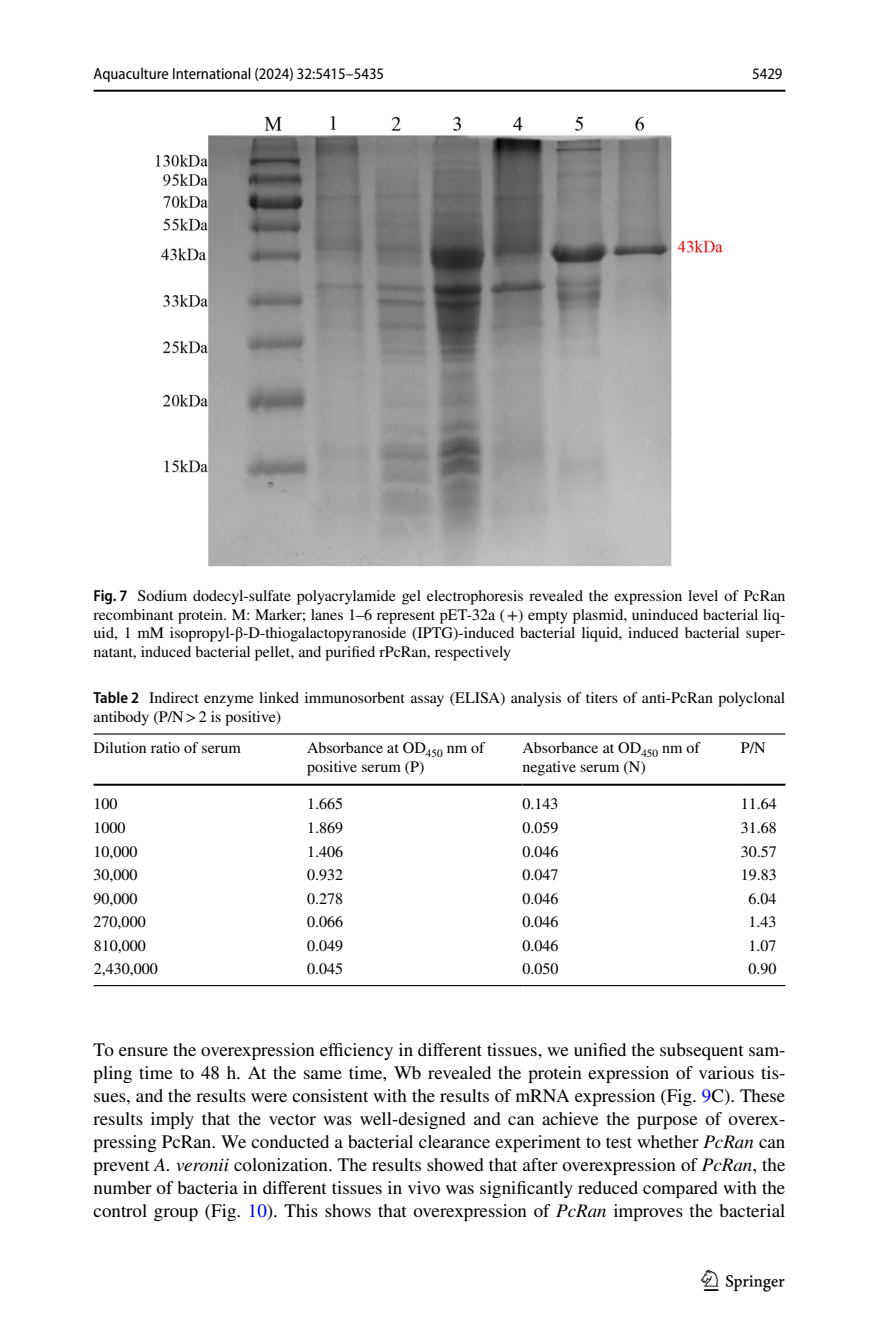
<style>
.page{position:relative;width:879px;height:1333px;background:#fff}
.page>*{position:absolute;margin:0;border:0;box-sizing:border-box;transform-origin:0 0}
.t1{font:30px "Springnew Regular 5";color:#000}
.t2{font:19px/23px "STIX";color:#000;text-align:justify}
.t3{font:16px/18.4px "STIX";color:#000}
.t4{font:semi-condensed 16px "Myriad Pro";color:#000}
.s1{font-family:"Myriad Pro";font-weight:600;font-stretch:semi-condensed}
.s2{color:#00f}
.s3{font-style:italic}
</style>
<div class="page">
<hr style="left:94px;top:90px;width:691px;height:2px;background:#000">
<img style="left:156px;top:116px;width:567px;height:450px">
<hr style="left:94px;top:733px;width:213px;height:1px;background:#000">
<hr style="left:94px;top:783px;width:213px;height:2px;background:#000">
<hr style="left:307px;top:733px;width:215px;height:1px;background:#000">
<hr style="left:307px;top:783px;width:215px;height:2px;background:#000">
<hr style="left:522px;top:733px;width:219px;height:1px;background:#000">
<hr style="left:522px;top:783px;width:219px;height:2px;background:#000">
<hr style="left:741px;top:733px;width:44px;height:1px;background:#000">
<hr style="left:741px;top:783px;width:44px;height:2px;background:#000">
<hr style="left:94px;top:985px;width:213px;height:1px;background:#000">
<hr style="left:307px;top:985px;width:215px;height:1px;background:#000">
<hr style="left:522px;top:985px;width:219px;height:1px;background:#000">
<hr style="left:741px;top:985px;width:44px;height:1px;background:#000">
<p class="t4" style="left:94px;top:65px;width:292px">Aquaculture International (2024) 32:5415–5435</p>
<p class="t4" style="left:752px;top:65px;width:32px">5429</p>
<p class="t3" style="left:94px;top:588px;width:693px;text-align:justify"><span class="s1">Fig. 7</span> Sodium dodecyl-sulfate polyacrylamide gel electrophoresis revealed the expression level of PcRan recombinant protein. M: Marker; lanes 1–6 represent pET-32a (+) empty plasmid, uninduced bacterial liq&shy;uid, 1 mM isopropyl-β-D-thiogalactopyranoside (IPTG)-induced bacterial liquid, induced bacterial super&shy;natant, induced bacterial pellet, and purified rPcRan, respectively</p>
<p class="t3" style="left:94px;top:690px;width:693px"><span class="s1">Table 2</span> Indirect enzyme linked immunosorbent assay (ELISA) analysis of titers of anti-PcRan polyclonal antibody (P/N&gt;2 is positive)</p>
<p class="t3" style="left:94px;top:739px;width:149px">Dilution ratio of serum</p>
<p class="t3" style="left:307px;top:739px;width:179px">Absorbance at OD<sub>450</sub> nm of positive serum (P)</p>
<p class="t3" style="left:522px;top:739px;width:179px">Absorbance at OD<sub>450</sub> nm of negative serum (N)</p>
<p class="t3" style="left:741px;top:739px;width:26px">P/N</p>
<p class="t3" style="left:94px;top:795px;width:25px">100</p>
<p class="t3" style="left:307px;top:795px;width:37px">1.665</p>
<p class="t3" style="left:522px;top:795px;width:37px">0.143</p>
<p class="t3" style="left:741px;top:795px;width:37px">11.64</p>
<p class="t3" style="left:94px;top:819px;width:33px">1000</p>
<p class="t3" style="left:307px;top:819px;width:37px">1.869</p>
<p class="t3" style="left:522px;top:819px;width:37px">0.059</p>
<p class="t3" style="left:741px;top:819px;width:37px">31.68</p>
<p class="t3" style="left:94px;top:843px;width:45px">10,000</p>
<p class="t3" style="left:307px;top:843px;width:37px">1.406</p>
<p class="t3" style="left:522px;top:843px;width:37px">0.046</p>
<p class="t3" style="left:741px;top:843px;width:37px">30.57</p>
<p class="t3" style="left:94px;top:866px;width:45px">30,000</p>
<p class="t3" style="left:307px;top:866px;width:37px">0.932</p>
<p class="t3" style="left:522px;top:866px;width:37px">0.047</p>
<p class="t3" style="left:741px;top:866px;width:37px">19.83</p>
<p class="t3" style="left:94px;top:890px;width:45px">90,000</p>
<p class="t3" style="left:307px;top:890px;width:37px">0.278</p>
<p class="t3" style="left:522px;top:890px;width:37px">0.046</p>
<p class="t3" style="left:748px;top:890px;width:29px">6.04</p>
<p class="t3" style="left:94px;top:913px;width:53px">270,000</p>
<p class="t3" style="left:307px;top:913px;width:37px">0.066</p>
<p class="t3" style="left:522px;top:913px;width:37px">0.046</p>
<p class="t3" style="left:748px;top:913px;width:29px">1.43</p>
<p class="t3" style="left:94px;top:937px;width:53px">810,000</p>
<p class="t3" style="left:307px;top:937px;width:37px">0.049</p>
<p class="t3" style="left:522px;top:937px;width:37px">0.046</p>
<p class="t3" style="left:748px;top:937px;width:29px">1.07</p>
<p class="t3" style="left:94px;top:960px;width:65px">2,430,000</p>
<p class="t3" style="left:307px;top:960px;width:37px">0.045</p>
<p class="t3" style="left:522px;top:960px;width:37px">0.050</p>
<p class="t3" style="left:748px;top:960px;width:29px">0.90</p>
<p class="t2" style="left:94px;top:1039px;width:693px">To ensure the overexpression efficiency in different tissues, we unified the subsequent sam&shy;pling time to 48 h. At the same time, Wb revealed the protein expression of various tis&shy;sues, and the results were consistent with the results of mRNA expression (Fig. <span class="s2">9</span>C). These results imply that the vector was well-designed and can achieve the purpose of overex&shy;pressing PcRan. We conducted a bacterial clearance experiment to test whether <span class="s3">PcRan</span> can prevent <span class="s3">A. veronii</span> colonization. The results showed that after overexpression of <span class="s3">PcRan</span>, the number of bacteria in different tissues in vivo was significantly reduced compared with the control group (Fig. <span class="s2">10</span>). This shows that overexpression of <span class="s3">PcRan</span> improves the bacterial</p>
<h1 class="t1" style="left:704px;top:1269px;width:83px">1 3</h1>
</div>
